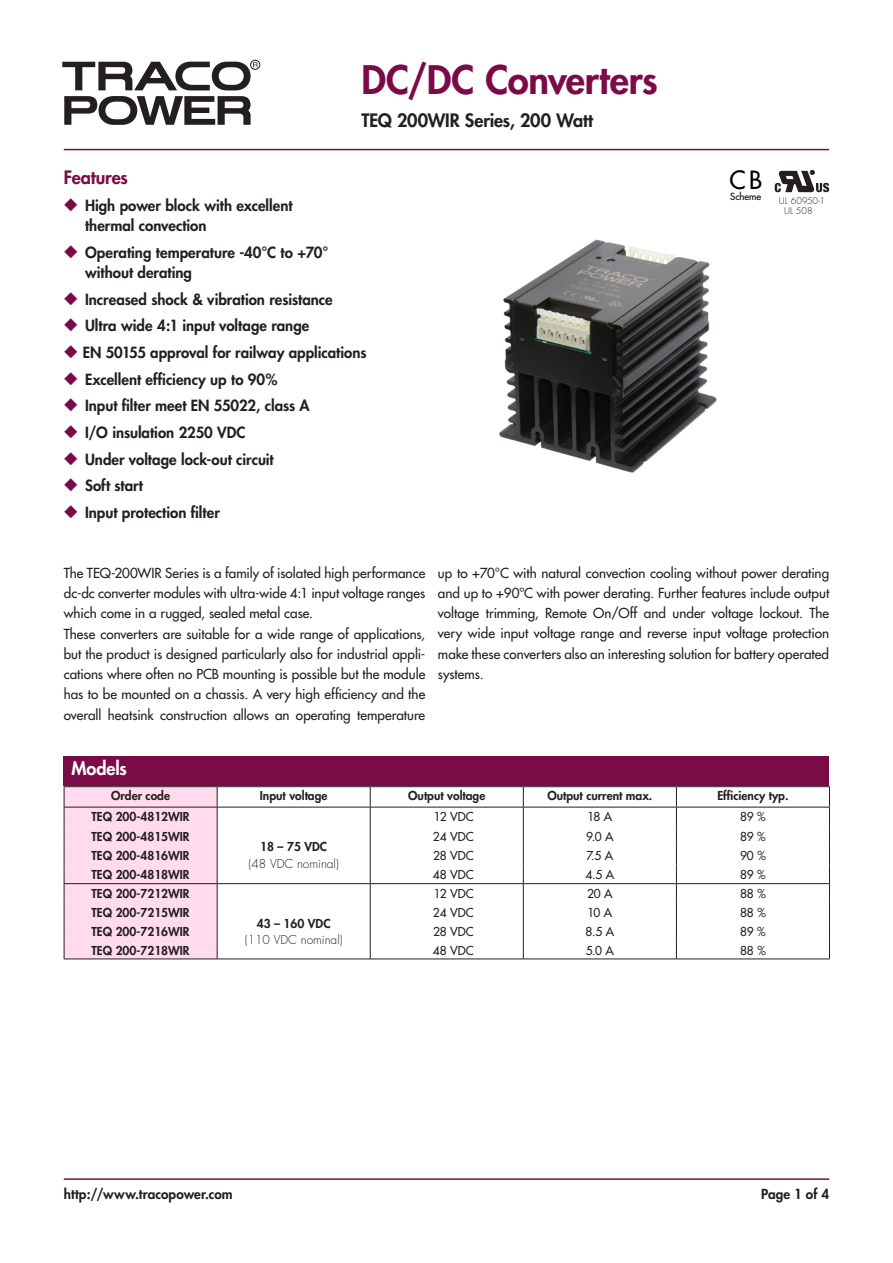
<style>
.page{position:relative;width:893px;height:1263px;background:#fff}
.page>*{position:absolute;margin:0;border:0;box-sizing:border-box;transform-origin:0 0}
.t1{font:800 38.25px "Futura";letter-spacing:-.005em;color:#7b0b46}
.t2{font:24.6px "Futura";color:#000001}
.t3{font:800 18px "Futura";letter-spacing:-.01em;color:#231f20}
.Features_Heavy{font:800 18px "Futura";letter-spacing:-.01em;color:#7b0b46}
.t4{font:800 18px "Futura";letter-spacing:-.005em;color:#fff}
.Features_Heavy-2{font:800 15px/20.2px "Futura";color:#231f20}
.Text_medium{font:13.5px/20.2px "Futura";color:#231f20;text-align:justify}
.t5{font:800 13.5px "Futura";letter-spacing:.005em;color:#231f20}
.Tabelle_Heavy{font:800 12px "Futura";color:#231f20}
.Tabelle_Heavy-2{font:12px "Futura";color:#231f20}
.Tabelle_Heavy-3{font:300 12px "Futura";color:#231f20}
.t6{font:9.6px "Futura";color:#000001}
.t7{font:300 9px "Futura";letter-spacing:.01em;color:#231f20}
.s1{color:#7b0b46}
</style>
<div class="page">
<div style="left:250px;top:60px;width:10px;height:10px;border:1px solid #231f20;border-radius:50%"></div>
<svg style="left:64px;top:96px;width:187px;height:29px"></svg>
<svg style="left:62px;top:62px;width:196px;height:28px"></svg>
<hr style="left:64px;top:1178px;width:765px;height:2px;background:#7b0b46">
<hr style="left:64px;top:149px;width:765px;height:1px;background:#7b0b46">
<hr style="left:64px;top:786px;width:153px;height:1px;background:#231f20">
<hr style="left:217px;top:786px;width:153px;height:1px;background:#231f20">
<hr style="left:370px;top:786px;width:153px;height:1px;background:#231f20">
<hr style="left:523px;top:786px;width:153px;height:1px;background:#231f20">
<hr style="left:676px;top:786px;width:154px;height:1px;background:#231f20">
<hr style="left:217px;top:807px;width:153px;height:1px;background:#231f20">
<hr style="left:370px;top:807px;width:153px;height:1px;background:#231f20">
<hr style="left:523px;top:807px;width:153px;height:1px;background:#231f20">
<hr style="left:676px;top:807px;width:154px;height:1px;background:#231f20">
<hr style="left:217px;top:883px;width:153px;height:1px;background:#231f20">
<hr style="left:370px;top:883px;width:153px;height:1px;background:#231f20">
<hr style="left:523px;top:883px;width:153px;height:1px;background:#231f20">
<hr style="left:676px;top:883px;width:154px;height:1px;background:#231f20">
<div style="left:64px;top:787px;width:154px;height:172px;background:#ffdbed"></div>
<svg style="left:370px;top:787px;width:1px;height:172px"></svg>
<svg style="left:523px;top:787px;width:1px;height:172px"></svg>
<svg style="left:676px;top:787px;width:1px;height:172px"></svg>
<svg style="left:829px;top:787px;width:1px;height:172px"></svg>
<hr style="left:64px;top:959px;width:153px;height:1px;background:#231f20">
<hr style="left:217px;top:959px;width:153px;height:1px;background:#231f20">
<hr style="left:370px;top:959px;width:153px;height:1px;background:#231f20">
<hr style="left:523px;top:959px;width:153px;height:1px;background:#231f20">
<hr style="left:676px;top:959px;width:154px;height:1px;background:#231f20">
<div style="left:64px;top:756px;width:765px;height:30px;background:#7b0b46"></div>
<svg style="left:775px;top:170px;width:54px;height:22px"></svg>
<img style="left:499px;top:239px;width:218px;height:234px">
<p class="t1" style="left:361px;top:56px;width:298px">DC/DC Converters</p>
<p class="t3" style="left:361px;top:109px;width:233px">TEQ 200WIR Series, 200 Watt</p>
<p class="Features_Heavy" style="left:64px;top:166px;width:66px">Features</p>
<p class="Features_Heavy-2" style="left:85px;top:195px;width:209px;text-indent:-21px"><span class="s1">◆</span> High power block with excellent thermal convection</p>
<p class="Features_Heavy-2" style="left:85px;top:242px;width:245px;text-indent:-21px"><span class="s1">◆</span> Operating temperature -40°C to +70° without derating</p>
<p class="Features_Heavy-2" style="left:64px;top:289px;width:270px"><span class="s1">◆</span> Increased shock &amp; vibration resistance</p>
<p class="Features_Heavy-2" style="left:64px;top:316px;width:247px"><span class="s1">◆</span> Ultra wide 4:1 input voltage range</p>
<p class="Features_Heavy-2" style="left:64px;top:342px;width:304px"><span class="s1">◆</span> EN 50155 approval for railway applications</p>
<p class="Features_Heavy-2" style="left:64px;top:369px;width:215px"><span class="s1">◆</span> Excellent efficiency up to 90%</p>
<p class="Features_Heavy-2" style="left:64px;top:396px;width:247px"><span class="s1">◆</span> Input filter meet EN 55022, class A</p>
<p class="Features_Heavy-2" style="left:64px;top:422px;width:183px"><span class="s1">◆</span> I/O insulation 2250 VDC</p>
<p class="Features_Heavy-2" style="left:64px;top:449px;width:211px"><span class="s1">◆</span> Under voltage lock-out circuit</p>
<p class="Features_Heavy-2" style="left:64px;top:475px;width:81px"><span class="s1">◆</span> Soft start</p>
<p class="Features_Heavy-2" style="left:64px;top:502px;width:158px"><span class="s1">◆</span> Input protection filter</p>
<p class="t2" style="left:729px;top:165px;width:35px">CB</p>
<p class="t6" style="left:730px;top:191px;width:33px">Scheme</p>
<p class="t7" style="left:779px;top:195px;width:48px">UL 60950-1</p>
<p class="t7" style="left:784px;top:205px;width:30px">UL 508</p>
<p class="Text_medium" style="left:64px;top:563px;width:363px">The TEQ-200WIR Series is a family of isolated high performance dc-dc converter modules with ultra-wide 4:1 input voltage ranges which come in a rugged, sealed metal case.</p>
<p class="Text_medium" style="left:64px;top:624px;width:363px">These converters are suitable for a wide range of applications, but the product is designed particularly also for industrial appli&shy;cations where often no PCB mounting is possible but the module has to be mounted on a chassis. A very high efficiency and the overall heatsink construction allows an operating temperature</p>
<p class="Text_medium" style="left:438px;top:563px;width:393px">up to +70°C with natural convection cooling without power derating and up to +90ºC with power derating. Further features include output voltage trimming, Remote On/Off and under voltage lockout. The very wide input voltage range and reverse input voltage protection make these converters also an interesting solution for battery operated systems.</p>
<p class="t4" style="left:72px;top:757px;width:57px">Models</p>
<p class="Tabelle_Heavy" style="left:111px;top:787px;width:60px">Order code</p>
<p class="Tabelle_Heavy" style="left:260px;top:787px;width:69px">Input voltage</p>
<p class="Tabelle_Heavy" style="left:408px;top:787px;width:79px">Output voltage</p>
<p class="Tabelle_Heavy" style="left:547px;top:787px;width:107px">Output current max.</p>
<p class="Tabelle_Heavy" style="left:717px;top:787px;width:73px">Efficiency typ.</p>
<p class="Tabelle_Heavy" style="left:92px;top:809px;width:100px">TEQ 200-4812WIR</p>
<p class="Tabelle_Heavy-2" style="left:434px;top:809px;width:41px">12 VDC</p>
<p class="Tabelle_Heavy-2" style="left:587px;top:809px;width:26px">18 A</p>
<p class="Tabelle_Heavy-2" style="left:740px;top:809px;width:27px">89 %</p>
<p class="Tabelle_Heavy" style="left:92px;top:828px;width:100px">TEQ 200-4815WIR</p>
<p class="Tabelle_Heavy" style="left:260px;top:839px;width:68px">18 – 75 VDC</p>
<p class="Tabelle_Heavy-2" style="left:433px;top:828px;width:42px">24 VDC</p>
<p class="Tabelle_Heavy-2" style="left:586px;top:828px;width:29px">9.0 A</p>
<p class="Tabelle_Heavy-2" style="left:740px;top:828px;width:27px">89 %</p>
<p class="Tabelle_Heavy" style="left:92px;top:848px;width:100px">TEQ 200-4816WIR</p>
<p class="Tabelle_Heavy-2" style="left:433px;top:848px;width:42px">28 VDC</p>
<p class="Tabelle_Heavy-2" style="left:586px;top:848px;width:29px">7.5 A</p>
<p class="Tabelle_Heavy-2" style="left:740px;top:848px;width:27px">90 %</p>
<p class="Tabelle_Heavy" style="left:92px;top:867px;width:100px">TEQ 200-4818WIR</p>
<p class="Tabelle_Heavy-3" style="left:249px;top:856px;width:92px">(48 VDC nominal)</p>
<p class="Tabelle_Heavy-2" style="left:433px;top:867px;width:42px">48 VDC</p>
<p class="Tabelle_Heavy-2" style="left:585px;top:867px;width:30px">4.5 A</p>
<p class="Tabelle_Heavy-2" style="left:740px;top:867px;width:27px">89 %</p>
<p class="Tabelle_Heavy" style="left:92px;top:886px;width:100px">TEQ 200-7212WIR</p>
<p class="Tabelle_Heavy-2" style="left:434px;top:886px;width:41px">12 VDC</p>
<p class="Tabelle_Heavy-2" style="left:587px;top:886px;width:27px">20 A</p>
<p class="Tabelle_Heavy-2" style="left:740px;top:886px;width:27px">88 %</p>
<p class="Tabelle_Heavy" style="left:92px;top:905px;width:100px">TEQ 200-7215WIR</p>
<p class="Tabelle_Heavy" style="left:257px;top:915px;width:75px">43 – 160 VDC</p>
<p class="Tabelle_Heavy-2" style="left:433px;top:905px;width:42px">24 VDC</p>
<p class="Tabelle_Heavy-2" style="left:587px;top:905px;width:26px">10 A</p>
<p class="Tabelle_Heavy-2" style="left:740px;top:905px;width:27px">88 %</p>
<p class="Tabelle_Heavy" style="left:92px;top:924px;width:100px">TEQ 200-7216WIR</p>
<p class="Tabelle_Heavy-2" style="left:433px;top:924px;width:42px">28 VDC</p>
<p class="Tabelle_Heavy-2" style="left:585px;top:924px;width:30px">8.5 A</p>
<p class="Tabelle_Heavy-2" style="left:740px;top:924px;width:27px">89 %</p>
<p class="Tabelle_Heavy" style="left:92px;top:943px;width:100px">TEQ 200-7218WIR</p>
<p class="Tabelle_Heavy-3" style="left:245px;top:932px;width:99px">(110 VDC nominal)</p>
<p class="Tabelle_Heavy-2" style="left:433px;top:943px;width:42px">48 VDC</p>
<p class="Tabelle_Heavy-2" style="left:586px;top:943px;width:30px">5.0 A</p>
<p class="Tabelle_Heavy-2" style="left:740px;top:943px;width:27px">88 %</p>
<p class="t5" style="left:64px;top:1185px;width:170px">http://www.tracopower.com</p>
<p class="t5" style="left:761px;top:1185px;width:69px">Page 1 of 4</p>
</div>
